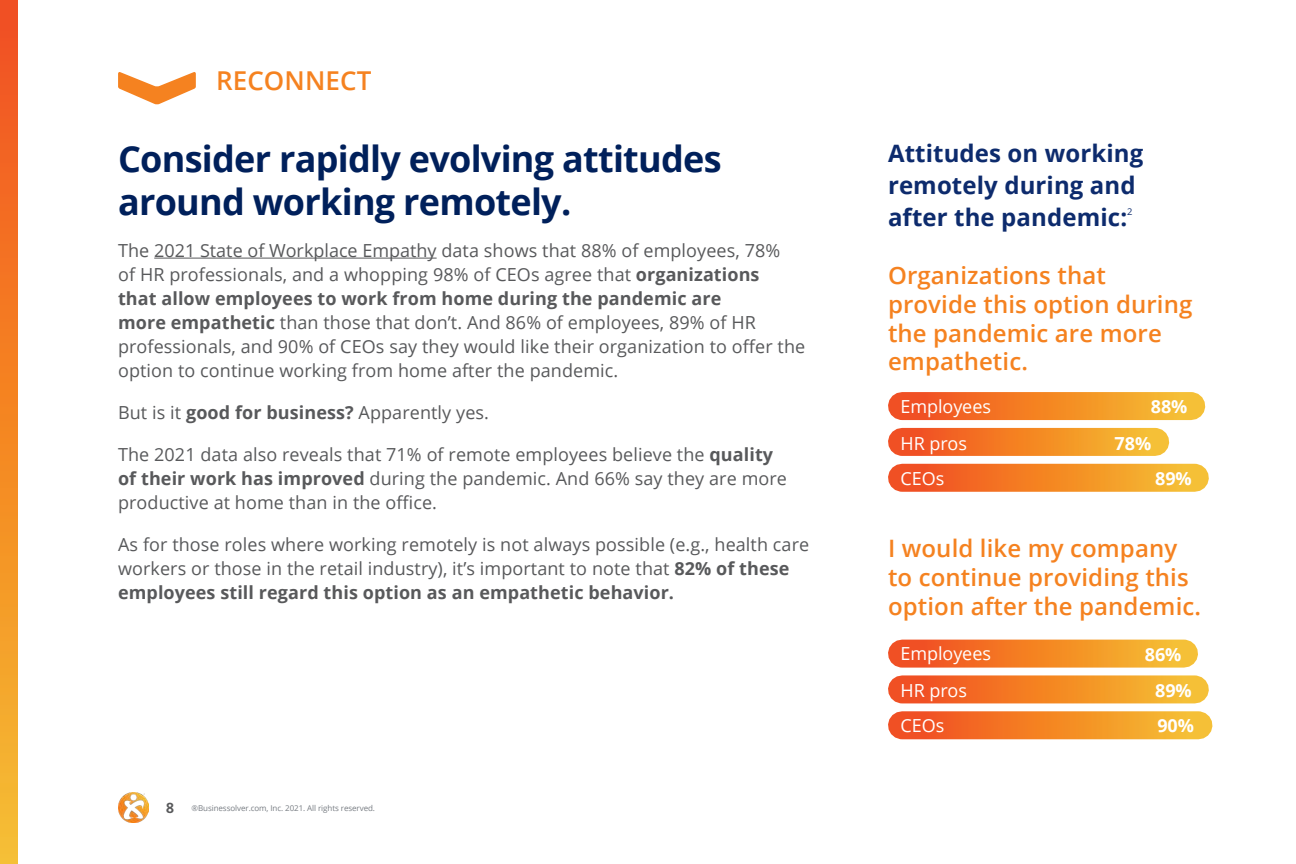
<style>
.page{position:relative;width:1296px;height:864px;background:#fff}
.page>*{position:absolute;margin:0;border:0;box-sizing:border-box;transform-origin:0 0}
.t1{font:700 36px/43.2px "Open Sans";letter-spacing:-.02em;color:#00205b}
.t2{font:600 26px "Open Sans";letter-spacing:.005em;color:#f58220}
.t3{font:600 24px/28.8px "Open Sans";letter-spacing:.005em;color:#f58220}
.t4{font:700 24px/32px "Open Sans";letter-spacing:.005em;color:#0d2b6d}
.t5{font:18px/24px "Open Sans";letter-spacing:.005em;color:#58595b}
.t6{font:18px "Open Sans";letter-spacing:-.005em;color:#fff}
.t7{font:700 18px "Open Sans";letter-spacing:-.005em;color:#fff}
.t8{font:9.4px "Open Sans";color:#0d2b6d}
.t9{font:8px "Open Sans";letter-spacing:-.01em;color:#787d83}
.s1{font-weight:700}
.s2{font-family:"Brandon Grotesque";font-weight:700;font-size:15px;color:#58595b}
</style>
<div class="page">
<hr style="left:154px;top:258px;width:283px;height:1px;background:#58595b">
<svg style="left:118px;top:72px;width:78px;height:33px"></svg>
<div style="left:902px;top:392px;width:289px;height:28px;background:linear-gradient(to right,#f14a1e,#f6c230)"></div>
<div style="left:902px;top:640px;width:282px;height:28px;background:linear-gradient(to right,#f14a1e,#f6c230)"></div>
<div style="left:902px;top:428px;width:253px;height:28px;background:linear-gradient(to right,#f14b1e,#f6c130)"></div>
<div style="left:902px;top:675px;width:293px;height:28px;background:linear-gradient(to right,#f14a1e,#f6c230)"></div>
<div style="left:902px;top:464px;width:293px;height:28px;background:linear-gradient(to right,#f14a1e,#f6c230)"></div>
<div style="left:902px;top:711px;width:296px;height:28px;background:linear-gradient(to right,#f14a1e,#f6c230)"></div>
<div style="left:0;top:0;width:18px;height:864px;background:linear-gradient(to bottom,#f24f1e,#f6bf2f)"></div>
<img style="left:118px;top:793px;width:30px;height:30px">
<h2 class="t2" style="left:216px;top:62px;width:157px">RECONNECT</h2>
<h1 class="t1" style="left:118px;top:136px;width:605px">Consider rapidly evolving attitudes around working remotely.</h1>
<p class="t5" style="left:118px;top:238px;width:689px">The 2021 State of Workplace Empathy data shows that 88% of employees, 78%<br>of HR professionals, and a whopping 98% of CEOs agree that <span class="s1">organizations<br>that allow employees to work from home during the pandemic are<br>more empathetic</span> than those that don’t. And 86% of employees, 89% of HR professionals, and 90% of CEOs say they would like their organization to offer the option to continue working from home after the pandemic.</p>
<p class="t5" style="left:118px;top:400px;width:372px">But is it <span class="s1">good for business?</span> Apparently yes.</p>
<p class="t5" style="left:118px;top:442px;width:670px">The 2021 data also reveals that 71% of remote employees believe the <span class="s1">quality of their work has improved</span> during the pandemic. And 66% say they are more productive at home than in the office.</p>
<p class="t5" style="left:118px;top:532px;width:693px">As for those roles where working remotely is not always possible (e.g., health care workers or those in the retail industry), it’s important to note that <span class="s1">82% of these employees still regard this option as an empathetic behavior.</span></p>
<p class="t9" style="left:166px;top:803px;width:211px"><span class="s2">8</span> ®Businessolver.com, Inc. 2021. All rights reserved.</p>
<h3 class="t4" style="left:888px;top:137px;width:257px">Attitudes on working remotely during and after the pandemic:</h3>
<p class="t8" style="left:1127px;top:205px;width:7px">2</p>
<h3 class="t3" style="left:888px;top:260px;width:306px">Organizations that provide this option during the pandemic are more empathetic.</h3>
<p class="t6" style="left:901px;top:394px;width:92px">Employees</p>
<p class="t7" style="left:1151px;top:394px;width:38px">88%</p>
<p class="t6" style="left:901px;top:431px;width:68px">HR pros</p>
<p class="t6" style="left:901px;top:466px;width:45px">CEOs</p>
<p class="t7" style="left:1115px;top:430px;width:38px">78%</p>
<p class="t7" style="left:1155px;top:465px;width:38px">89%</p>
<h3 class="t3" style="left:888px;top:534px;width:315px">I would like my company to continue providing this option after the pandemic.</h3>
<p class="t6" style="left:901px;top:642px;width:92px">Employees</p>
<p class="t7" style="left:1145px;top:641px;width:38px">86%</p>
<p class="t6" style="left:901px;top:678px;width:68px">HR pros</p>
<p class="t7" style="left:1155px;top:678px;width:38px">89%</p>
<p class="t6" style="left:901px;top:713px;width:45px">CEOs</p>
<p class="t7" style="left:1157px;top:713px;width:38px">90%</p>
</div>
